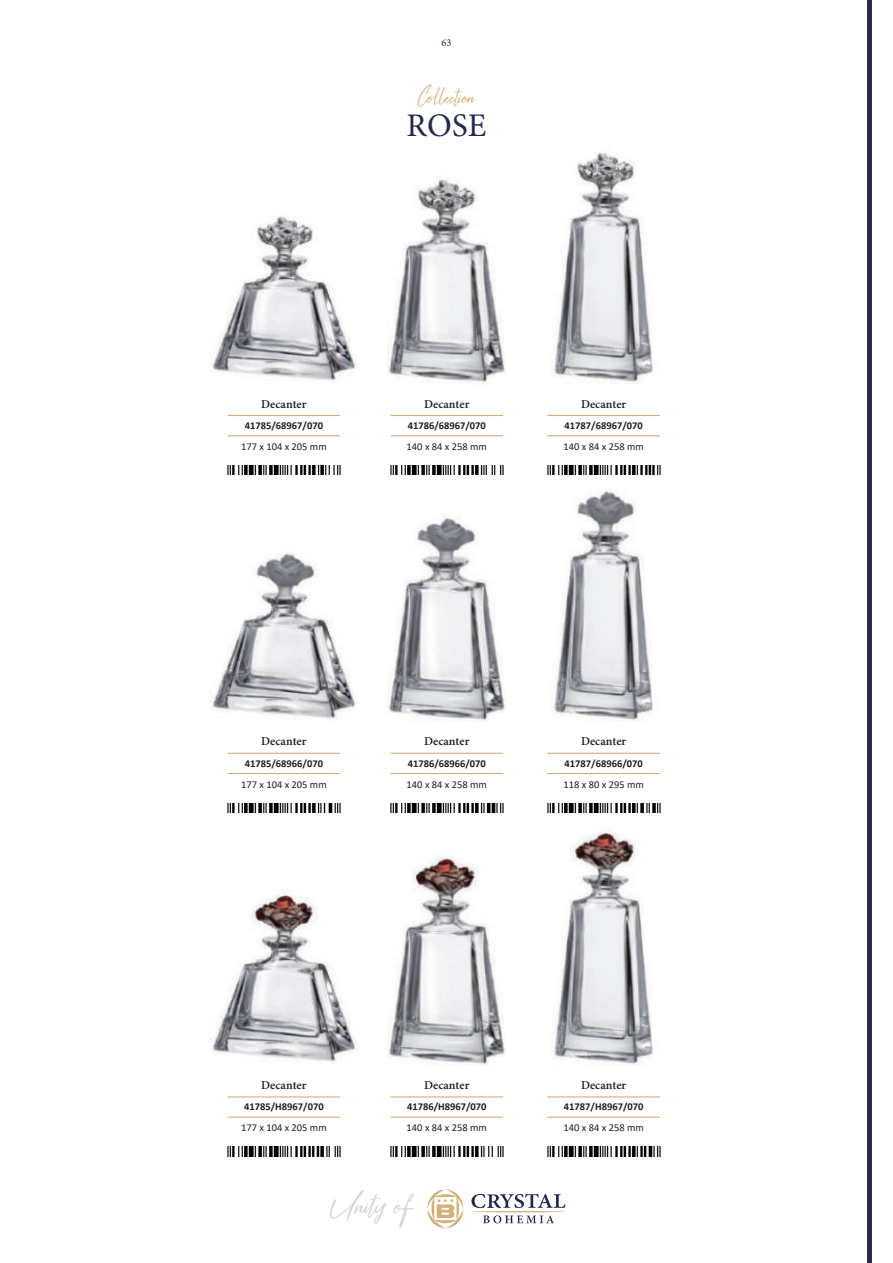
<style>
.page{position:relative;width:893px;height:1263px;background:#fff}
.page>*{position:absolute;margin:0;border:0;box-sizing:border-box;transform-origin:0 0}
.t1{font:40.35px "Black Pen";color:#d1d2d4}
.t2{font:33px "Minion Pro";color:#22294b}
.t3{font:30px "Black Pen";letter-spacing:-.01em;color:#d2b07b}
.t4{font:600 12px "Minion Pro";color:#231f20}
.t5{font:700 10.5px "Calibri";color:#231f20}
.t6{font:10.5px "Calibri";color:#231f20}
.t7{font:10.5px "Minion Pro";color:#22294b}
</style>
<div class="page">
<svg style="left:427px;top:1189px;width:36px;height:39px"></svg>
<svg style="left:471px;top:1194px;width:94px;height:29px"></svg>
<img style="left:552px;top:490px;width:101px;height:232px">
<hr style="left:547px;top:753px;width:113px;height:1px;background:#d2b07b">
<hr style="left:547px;top:773px;width:113px;height:1px;background:#d2b07b">
<img style="left:210px;top:216px;width:147px;height:165px">
<hr style="left:228px;top:415px;width:112px;height:1px;background:#d2b07b">
<hr style="left:228px;top:435px;width:112px;height:1px;background:#d2b07b">
<img style="left:227px;top:465px;width:113px;height:10px">
<img style="left:210px;top:553px;width:147px;height:166px">
<hr style="left:228px;top:753px;width:112px;height:1px;background:#d2b07b">
<hr style="left:228px;top:773px;width:112px;height:1px;background:#d2b07b">
<img style="left:227px;top:803px;width:113px;height:9px">
<img style="left:210px;top:891px;width:147px;height:171px">
<hr style="left:228px;top:1096px;width:112px;height:1px;background:#d2b07b">
<hr style="left:228px;top:1116px;width:112px;height:2px;background:#d2b07b">
<img style="left:227px;top:1147px;width:113px;height:9px">
<img style="left:388px;top:857px;width:118px;height:209px">
<hr style="left:390px;top:1096px;width:113px;height:1px;background:#d2b07b">
<hr style="left:390px;top:1116px;width:113px;height:2px;background:#d2b07b">
<img style="left:390px;top:1147px;width:113px;height:9px">
<img style="left:553px;top:828px;width:100px;height:238px">
<hr style="left:547px;top:1096px;width:113px;height:1px;background:#d2b07b">
<hr style="left:547px;top:1116px;width:113px;height:2px;background:#d2b07b">
<img style="left:547px;top:1147px;width:113px;height:9px">
<img style="left:388px;top:516px;width:118px;height:206px">
<hr style="left:390px;top:753px;width:113px;height:1px;background:#d2b07b">
<hr style="left:390px;top:773px;width:113px;height:1px;background:#d2b07b">
<img style="left:390px;top:803px;width:113px;height:9px">
<img style="left:547px;top:803px;width:113px;height:9px">
<img style="left:388px;top:179px;width:118px;height:205px">
<hr style="left:390px;top:415px;width:113px;height:1px;background:#d2b07b">
<hr style="left:390px;top:435px;width:113px;height:1px;background:#d2b07b">
<img style="left:390px;top:465px;width:113px;height:10px">
<img style="left:553px;top:152px;width:100px;height:232px">
<hr style="left:547px;top:415px;width:113px;height:1px;background:#d2b07b">
<hr style="left:547px;top:435px;width:113px;height:1px;background:#d2b07b">
<img style="left:547px;top:465px;width:113px;height:10px">
<div style="left:867px;top:0;width:5px;height:1263px;background:#2b2b4a"></div>
<p class="t7" style="left:441px;top:39px;width:12px">63</p>
<h3 class="t3" style="left:418px;top:84px;width:59px">Collection</h3>
<h2 class="t2" style="left:407px;top:113px;width:81px">ROSE</h2>
<p class="t4" style="left:261px;top:399px;width:47px">Decanter</p>
<p class="t5" style="left:245px;top:421px;width:80px">41785/68967/070</p>
<p class="t6" style="left:241px;top:443px;width:87px">177 x 104 x 205 mm</p>
<p class="t4" style="left:424px;top:399px;width:47px">Decanter</p>
<p class="t5" style="left:408px;top:421px;width:80px">41786/68967/070</p>
<p class="t6" style="left:407px;top:443px;width:82px">140 x 84 x 258 mm</p>
<p class="t4" style="left:581px;top:399px;width:47px">Decanter</p>
<p class="t5" style="left:565px;top:421px;width:80px">41787/68967/070</p>
<p class="t6" style="left:563px;top:443px;width:82px">140 x 84 x 258 mm</p>
<p class="t4" style="left:261px;top:737px;width:47px">Decanter</p>
<p class="t5" style="left:245px;top:759px;width:80px">41785/68966/070</p>
<p class="t6" style="left:241px;top:780px;width:87px">177 x 104 x 205 mm</p>
<p class="t4" style="left:424px;top:737px;width:47px">Decanter</p>
<p class="t5" style="left:408px;top:759px;width:80px">41786/68966/070</p>
<p class="t6" style="left:407px;top:780px;width:82px">140 x 84 x 258 mm</p>
<p class="t4" style="left:581px;top:737px;width:47px">Decanter</p>
<p class="t5" style="left:565px;top:759px;width:80px">41787/68966/070</p>
<p class="t6" style="left:563px;top:780px;width:82px">118 x 80 x 295 mm</p>
<p class="t4" style="left:261px;top:1080px;width:47px">Decanter</p>
<p class="t5" style="left:244px;top:1102px;width:81px">41785/H8967/070</p>
<p class="t6" style="left:241px;top:1124px;width:87px">177 x 104 x 205 mm</p>
<p class="t4" style="left:424px;top:1080px;width:47px">Decanter</p>
<p class="t5" style="left:407px;top:1102px;width:81px">41786/H8967/070</p>
<p class="t6" style="left:407px;top:1124px;width:82px">140 x 84 x 258 mm</p>
<h1 class="t1" style="left:330px;top:1188px;width:85px">Unity of</h1>
<p class="t4" style="left:581px;top:1080px;width:47px">Decanter</p>
<p class="t5" style="left:564px;top:1102px;width:81px">41787/H8967/070</p>
<p class="t6" style="left:563px;top:1124px;width:82px">140 x 84 x 258 mm</p>
</div>
